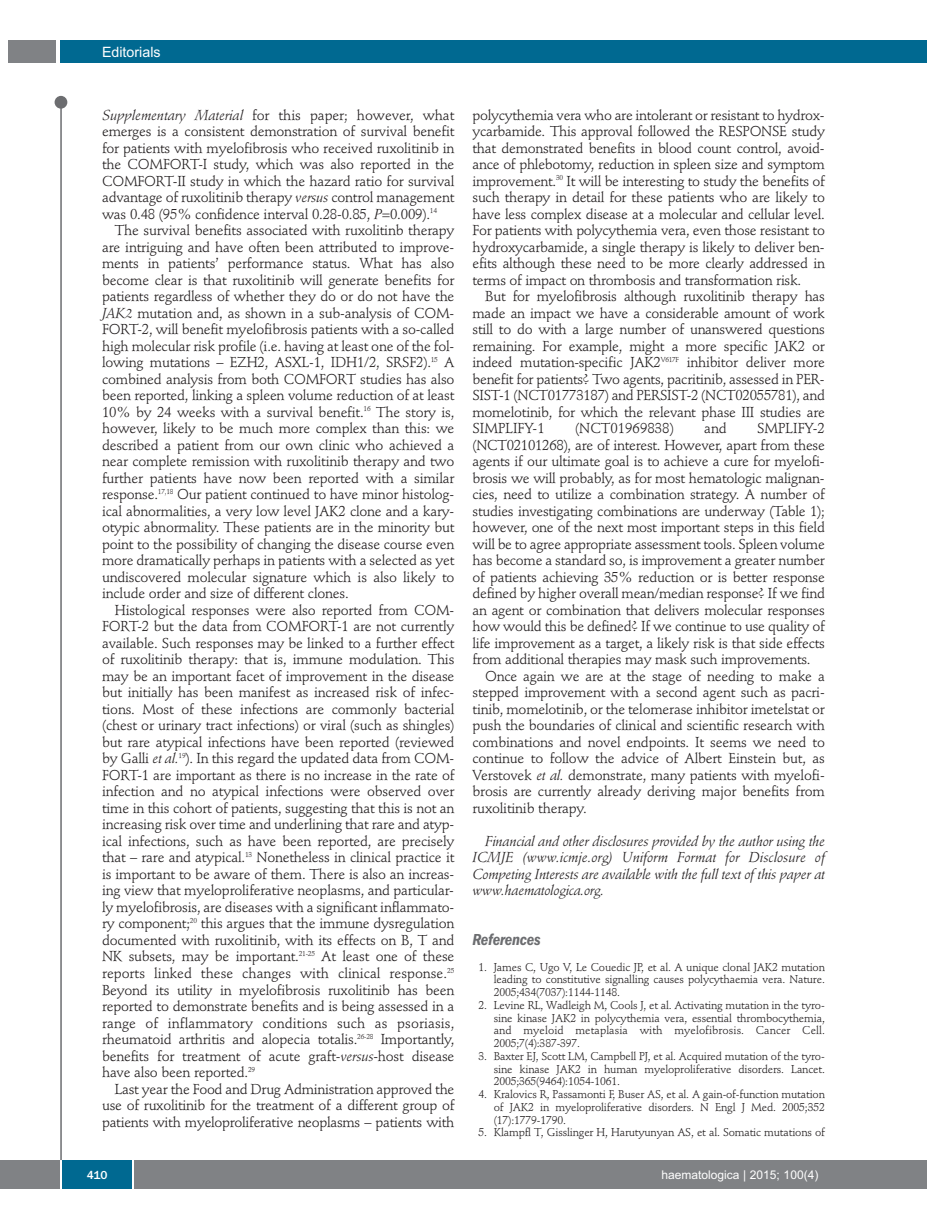
<style>
.page{position:relative;width:927px;height:1225px;background:#fff}
.page>*{position:absolute;margin:0;border:0;box-sizing:border-box;transform-origin:0 0}
.t1{font:italic 600 condensed 16.5px "Franklin Gothic";letter-spacing:-.015em;color:#6c6d70}
.t2{font:14.25px/16.5px "Stempel Schneidler";letter-spacing:-.015em;color:#231f20;text-align:justify}
.t3{font:italic 14.25px/16.5px "Stempel Schneidler";letter-spacing:-.015em;color:#231f20;text-align:justify}
.t4{font:14.25px "Arial";color:#fff}
.t5{font:12px "Arial";color:#fff}
.t6{font:500 12px "Franklin Gothic";color:#fff}
.t7{font:11.25px/12.8px "Stempel Schneidler";letter-spacing:-.015em;color:#231f20;text-align:justify}
.s1{font-style:italic}
</style>
<div class="page">
<div style="left:60px;top:40px;width:852px;height:22px;background:#006991"></div>
<div style="left:9px;top:40px;width:47px;height:22px;background:#808285"></div>
<div style="left:0;top:1160px;width:911px;height:28px;background:#808285"></div>
<div style="left:62px;top:1160px;width:71px;height:28px;background:#006991"></div>
<hr style="left:60px;top:1160px;width:2px;height:28px;background:#fff">
<svg style="left:133px;top:1160px;width:1px;height:28px"></svg>
<div style="left:55px;top:96px;width:12px;height:13px;background:#6c6d70;border-radius:50%"></div>
<hr style="left:60px;top:99px;width:2px;height:1061px;background:#6c6d70">
<div style="left:911px;top:40px;width:16px;height:22px;background:#006991"></div>
<div style="left:910px;top:1160px;width:17px;height:28px;background:#808285"></div>
<p class="t4" style="left:102px;top:44px;width:60px">Editorials</p>
<p class="t2" style="left:102px;top:108px;width:354px"><span class="s1">Supplementary Material</span> for this paper; however, what emerges is a consistent demonstration of survival benefit for patients with myelofibrosis who received ruxolitinib in the COMFORT-I study, which was also reported in the COMFORT-II study in which the hazard ratio for survival advantage of ruxolitinib therapy <span class="s1">versus</span> control management was 0.48 (95% confidence interval 0.28-0.85, <span class="s1">P</span>=0.009).<sup>14</sup></p>
<p class="t2" style="left:102px;top:223px;width:354px;text-indent:13px">The survival benefits associated with ruxolitinb therapy are intriguing and have often been attributed to improve&shy;ments in patients’ performance status. What has also become clear is that ruxolitinib will generate benefits for patients regardless of whether they do or do not have the <span class="s1">JAK2</span> mutation and, as shown in a sub-analysis of COM-FORT-2, will benefit myelofibrosis patients with a so-called high molecular risk profile (i.e. having at least one of the fol&shy;lowing mutations – EZH2, ASXL-1, IDH1/2, SRSF2).<sup>15</sup> A combined analysis from both COMFORT studies has also been reported, linking a spleen volume reduction of at least 10% by 24 weeks with a survival benefit.<sup>16</sup> The story is, however, likely to be much more complex than this: we described a patient from our own clinic who achieved a near complete remission with ruxolitinib therapy and two further patients have now been reported with a similar response.<sup>17,18</sup> Our patient continued to have minor histolog&shy;ical abnormalities, a very low level JAK2 clone and a kary&shy;otypic abnormality. These patients are in the minority but point to the possibility of changing the disease course even more dramatically perhaps in patients with a selected as yet undiscovered molecular signature which is also likely to include order and size of different clones.</p>
<p class="t2" style="left:102px;top:603px;width:354px;text-indent:13px">Histological responses were also reported from COM-FORT-2 but the data from COMFORT-1 are not currently available. Such responses may be linked to a further effect of ruxolitinib therapy: that is, immune modulation. This may be an important facet of improvement in the disease but initially has been manifest as increased risk of infec&shy;tions. Most of these infections are commonly bacterial (chest or urinary tract infections) or viral (such as shingles) but rare atypical infections have been reported (reviewed by Galli <span class="s1">et al.</span><sup>19</sup>). In this regard the updated data from COM-FORT-1 are important as there is no increase in the rate of infection and no atypical infections were observed over time in this cohort of patients, suggesting that this is not an increasing risk over time and underlining that rare and atyp&shy;ical infections, such as have been reported, are precisely that – rare and atypical.<sup>13</sup> Nonetheless in clinical practice it is important to be aware of them. There is also an increas&shy;ing view that myeloproliferative neoplasms, and particular&shy;ly myelofibrosis, are diseases with a significant inflammato&shy;ry component;<sup>20</sup> this argues that the immune dysregulation documented with ruxolitinib, with its effects on B, T and NK subsets, may be important.<sup>21-25</sup> At least one of these reports linked these changes with clinical response.<sup>25<br></sup>Beyond its utility in myelofibrosis ruxolitinib has been reported to demonstrate benefits and is being assessed in a range of inflammatory conditions such as psoriasis, rheumatoid arthritis and alopecia totalis.<sup>26-28</sup> Importantly, benefits for treatment of acute graft-<span class="s1">versus</span>-host disease have also been reported.<sup>29</sup></p>
<p class="t2" style="left:102px;top:1081px;width:354px;text-indent:13px">Last year the Food and Drug Administration approved the use of ruxolitinib for the treatment of a different group of patients with myeloproliferative neoplasms – patients with</p>
<p class="t2" style="left:472px;top:108px;width:354px">polycythemia vera who are intolerant or resistant to hydrox&shy;ycarbamide. This approval followed the RESPONSE study that demonstrated benefits in blood count control, avoid&shy;ance of phlebotomy, reduction in spleen size and symptom improvement.<sup>30</sup> It will be interesting to study the benefits of such therapy in detail for these patients who are likely to have less complex disease at a molecular and cellular level.<br>For patients with polycythemia vera, even those resistant to hydroxycarbamide, a single therapy is likely to deliver ben&shy;efits although these need to be more clearly addressed in terms of impact on thrombosis and transformation risk.</p>
<p class="t2" style="left:472px;top:289px;width:354px;text-indent:13px">But for myelofibrosis although ruxolitinib therapy has made an impact we have a considerable amount of work still to do with a large number of unanswered questions remaining. For example, might a more specific JAK2 or indeed mutation-specific JAK2<sup>V617F</sup> inhibitor deliver more benefit for patients? Two agents, pacritinib, assessed in PER-SIST-1 (NCT01773187) and PERSIST-2 (NCT02055781), and momelotinib, for which the relevant phase III studies are SIMPLIFY-1</p>
<p class="t2" style="left:575px;top:421px;width:100px">(NCT01969838)</p>
<p class="t2" style="left:704px;top:421px;width:24px">and</p>
<p class="t2" style="left:472px;top:421px;width:354px;text-indent:285px">SMPLIFY-2 (NCT02101268), are of interest. However, apart from these agents if our ultimate goal is to achieve a cure for myelofi&shy;brosis we will probably, as for most hematologic malignan&shy;cies, need to utilize a combination strategy. A number of studies investigating combinations are underway (Table 1); however, one of the next most important steps in this field will be to agree appropriate assessment tools. Spleen volume has become a standard so, is improvement a greater number of patients achieving 35% reduction or is better response defined by higher overall mean/median response? If we find an agent or combination that delivers molecular responses how would this be defined? If we continue to use quality of life improvement as a target, a likely risk is that side effects from additional therapies may mask such improvements.</p>
<p class="t2" style="left:472px;top:669px;width:354px;text-indent:13px">Once again we are at the stage of needing to make a stepped improvement with a second agent such as pacri&shy;tinib, momelotinib, or the telomerase inhibitor imetelstat or push the boundaries of clinical and scientific research with combinations and novel endpoints. It seems we need to continue to follow the advice of Albert Einstein but, as Verstovek <span class="s1">et al.</span> demonstrate, many patients with myelofi&shy;brosis are currently already deriving major benefits from ruxolitinib therapy.</p>
<p class="t3" style="left:472px;top:834px;width:354px;text-indent:13px">Financial and other disclosures provided by the author using the ICMJE (www.icmje.org) Uniform Format for Disclosure of Competing Interests are available with the full text of this paper at www.haematologica.org.</p>
<p class="t1" style="left:472px;top:933px;width:70px">References</p>
<p class="t7" style="left:494px;top:961px;width:333px;text-indent:-15px">1. James C, Ugo V, Le Couedic JP, et al. A unique clonal JAK2 mutation leading to constitutive signalling causes polycythaemia vera. Nature.<br>2005;434(7037):1144-1148.</p>
<p class="t7" style="left:494px;top:999px;width:333px;text-indent:-15px">2. Levine RL, Wadleigh M, Cools J, et al. Activating mutation in the tyro&shy;sine kinase JAK2 in polycythemia vera, essential thrombocythemia, and myeloid metaplasia with myelofibrosis. Cancer Cell.<br>2005;7(4):387-397.</p>
<p class="t7" style="left:494px;top:1050px;width:333px;text-indent:-15px">3. Baxter EJ, Scott LM, Campbell PJ, et al. Acquired mutation of the tyro&shy;sine kinase JAK2 in human myeloproliferative disorders. Lancet.<br>2005;365(9464):1054-1061.</p>
<p class="t7" style="left:494px;top:1089px;width:333px;text-indent:-15px">4. Kralovics R, Passamonti F, Buser AS, et al. A gain-of-function mutation of JAK2 in myeloproliferative disorders. N Engl J Med. 2005;352 (17):1779-1790.</p>
<p class="t7" style="left:479px;top:1127px;width:348px">5. Klampfl T, Gisslinger H, Harutyunyan AS, et al. Somatic mutations of</p>
<p class="t6" style="left:87px;top:1167px;width:22px">410</p>
<p class="t5" style="left:661px;top:1167px;width:158px">haematologica | 2015; 100(4)</p>
</div>
